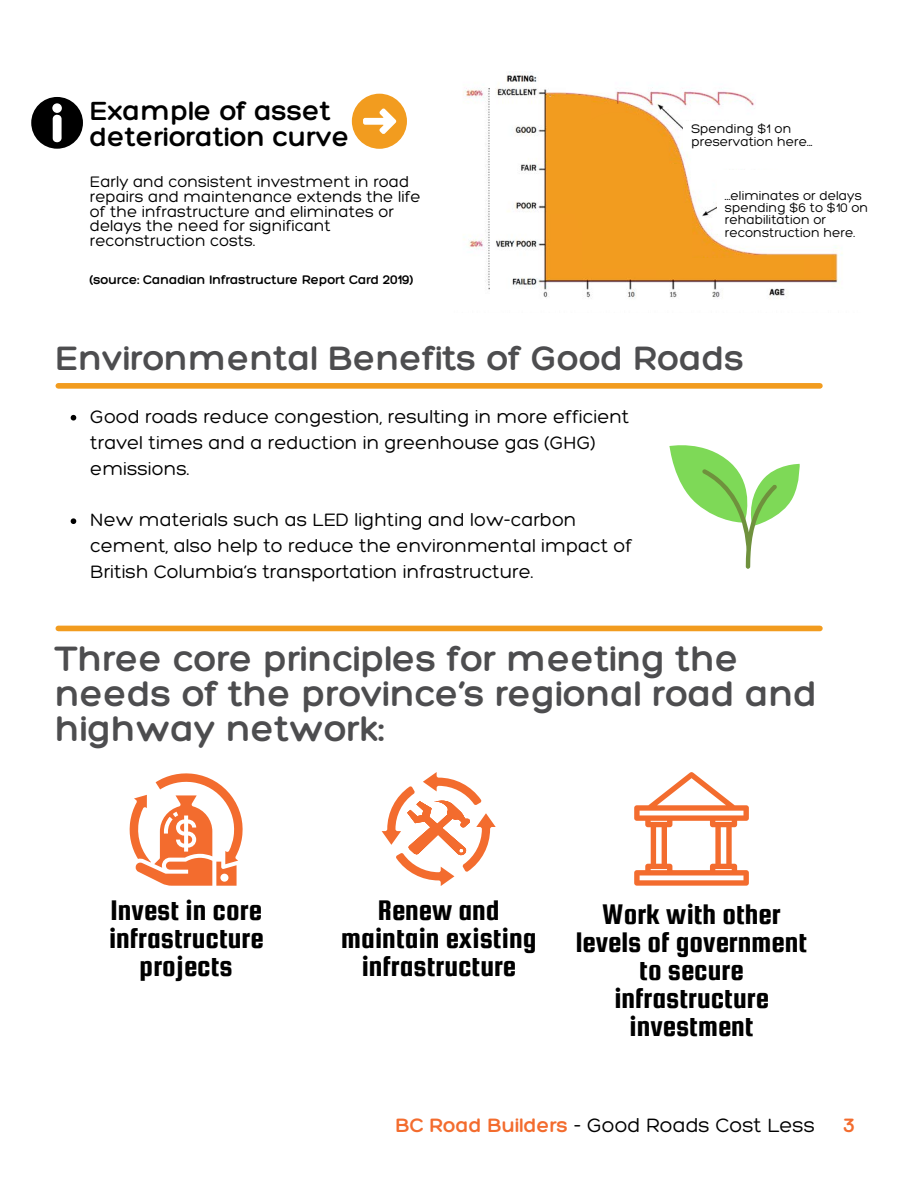
<style>
.page{position:relative;width:918px;height:1188px;background:#fff}
.page>*{position:absolute;margin:0;border:0;box-sizing:border-box;transform-origin:0 0}
.t1{font:300 38.25px/34.8px "Hero";color:#4d4d4f}
.t2{font:300 36.75px "Hero";color:#4d4d4f}
.t3{font:30.3px/28.2px "Squada One";color:#000;text-align:center}
.t4{font:300 28.5px/25.8px "Hero";color:#000}
.t5{font:300 21px "Hero";color:#000}
.t6{font:300 21px "Hero";color:#f36c2e}
.t7{font:300 19.5px/25.8px "Hero";color:#000}
.t8{font:300 16.5px/14.7px "Hero";color:#000}
.t9{font:300 13.5px/12.3px "Hero";color:#000}
.t10{font:300 13.5px "Hero";color:#000}
.s1{color:#f36c2e}
</style>
<div class="page">
<div style="left:58px;top:383px;width:762px;height:6px;background:#f29c1f"></div>
<svg style="left:129px;top:773px;width:114px;height:113px"></svg>
<svg style="left:382px;top:772px;width:114px;height:114px"></svg>
<svg style="left:634px;top:772px;width:115px;height:114px"></svg>
<div style="left:58px;top:626px;width:762px;height:5px;background:#f29c1f"></div>
<svg style="left:669px;top:445px;width:131px;height:124px"></svg>
<svg style="left:31px;top:97px;width:52px;height:52px"></svg>
<svg style="left:352px;top:94px;width:55px;height:55px"></svg>
<img style="left:463px;top:72px;width:380px;height:227px">
<div style="left:567px;top:112px;width:102px;height:102px;background:#f29c1f;border-radius:50%"></div>
<div style="left:547px;top:97px;width:44px;height:117px;background:#f29c1f"></div>
<div style="left:583px;top:203px;width:109px;height:42px;background:#f29c1f"></div>
<div style="left:657px;top:258px;width:147px;height:19px;background:#f29c1f"></div>
<div style="left:583px;top:227px;width:109px;height:42px;background:#f29c1f"></div>
<div style="left:579px;top:172px;width:104px;height:55px;background:#f29c1f"></div>
<div style="left:575px;top:164px;width:105px;height:55px;background:#f29c1f"></div>
<div style="left:683px;top:121px;width:133px;height:30px;background:#fff"></div>
<svg style="left:71px;top:415px;width:5px;height:6px"></svg>
<svg style="left:71px;top:518px;width:5px;height:6px"></svg>
<div style="left:718px;top:170px;width:132px;height:58px;background:#fff"></div>
<h3 class="t4" style="left:90px;top:97px;width:261px">Example of asset deterioration curve</h3>
<p class="t8" style="left:90px;top:174px;width:332px">Early and consistent investment in road repairs and maintenance extends the life of the infrastructure and eliminates or delays the need for significant reconstruction costs.</p>
<p class="t10" style="left:90px;top:271px;width:325px">(source: Canadian Infrastructure Report Card 2019)</p>
<p class="t9" style="left:691px;top:122px;width:123px">Spending $1 on preservation here...</p>
<p class="t9" style="left:725px;top:189px;width:145px">...eliminates or delays spending $6 to $10 on rehabilitation or reconstruction here.</p>
<h2 class="t2" style="left:55px;top:335px;width:690px">Environmental Benefits of Good Roads</h2>
<p class="t7" style="left:90px;top:403px;width:541px">Good roads reduce congestion, resulting in more efficient travel times and a reduction in greenhouse gas (GHG) emissions.</p>
<p class="t7" style="left:90px;top:507px;width:543px">New materials such as LED lighting and low-carbon cement, also help to reduce the environmental impact of<br>British Columbia’s transportation infrastructure.</p>
<h1 class="t1" style="left:55px;top:641px;width:764px">Three core principles for meeting the needs of the province’s regional road and highway network:</h1>
<h3 class="t3" style="left:109px;top:896px;width:156px">Invest in core infrastructure projects</h3>
<h3 class="t3" style="left:341px;top:896px;width:197px">Renew and maintain existing infrastructure</h3>
<h3 class="t3" style="left:576px;top:900px;width:233px">Work with other levels of government to secure infrastructure investment</h3>
<p class="t5" style="left:395px;top:1112px;width:421px"><span class="s1">BC Road Builders</span> - Good Roads Cost Less</p>
<p class="t6" style="left:843px;top:1112px;width:13px">3</p>
</div>
